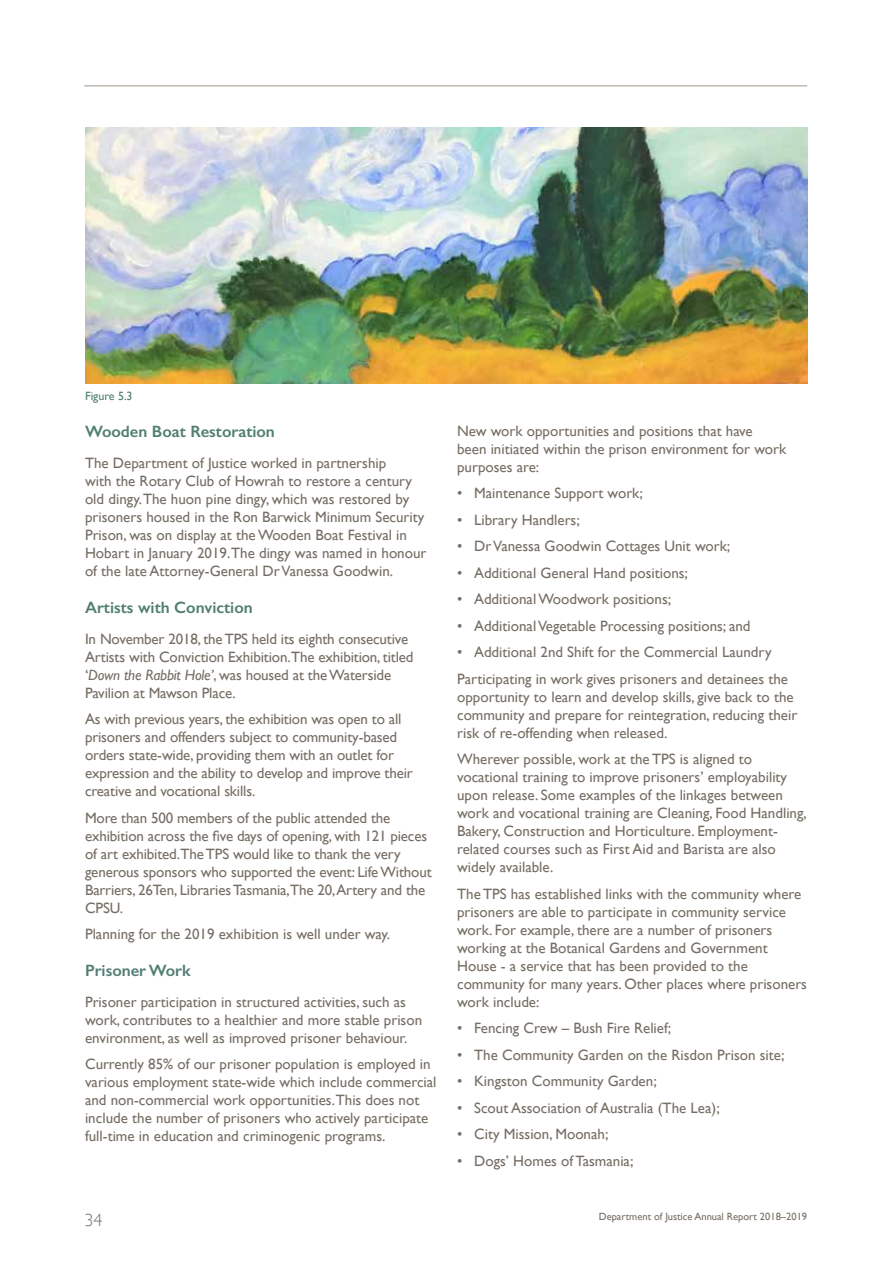
<style>
.page{position:relative;width:893px;height:1263px;background:#fff}
.page>*{position:absolute;margin:0;border:0;box-sizing:border-box;transform-origin:0 0}
.t1{font:300 18px "Gill Sans";color:#766e64}
.t2{font:600 16.5px "Gill Sans";color:#517e72}
.t3{font:15px/18px "Gill Sans";color:#766e64}
.t4{font:12px "Gill Sans";color:#517e72}
.t5{font:10.5px "Gill Sans";color:#766e64}
.s1{font-style:italic}
</style>
<div class="page">
<hr style="left:84px;top:85px;width:723px;height:2px;background:#bfb7b0">
<img style="left:85px;top:128px;width:723px;height:255px">
<p class="t4" style="left:85px;top:389px;width:49px">Figure 5.3</p>
<h4 class="t2" style="left:85px;top:422px;width:191px">Wooden Boat Restoration</h4>
<p class="t3" style="left:85px;top:454px;width:343px">The Department of Justice worked in partnership<br>with the Rotary Club of Howrah to restore a century old dingy.The huon pine dingy, which was restored by prisoners housed in the Ron Barwick Minimum Security Prison, was on display at the Wooden Boat Festival in Hobart in January 2019.The dingy was named in honour of the late Attorney-General Dr Vanessa Goodwin.</p>
<h4 class="t2" style="left:85px;top:597px;width:169px">Artists with Conviction</h4>
<p class="t3" style="left:85px;top:629px;width:330px">In November 2018, the TPS held its eighth consecutive Artists with Conviction Exhibition.The exhibition, titled ‘<span class="s1">Down the Rabbit Hole’</span>, was housed at the Waterside Pavilion at Mawson Place.</p>
<p class="t3" style="left:85px;top:710px;width:329px">As with previous years, the exhibition was open to all prisoners and offenders subject to community-based orders state-wide, providing them with an outlet for expression and the ability to develop and improve their creative and vocational skills.</p>
<p class="t3" style="left:85px;top:808px;width:348px">More than 500 members of the public attended the exhibition across the five days of opening, with 121 pieces of art exhibited.The TPS would like to thank the very generous sponsors who supported the event: Life Without Barriers, 26Ten, Libraries Tasmania,The 20,Artery and the CPSU.</p>
<p class="t3" style="left:85px;top:925px;width:307px">Planning for the 2019 exhibition is well under way.</p>
<h4 class="t2" style="left:85px;top:960px;width:107px">Prisoner Work</h4>
<p class="t3" style="left:85px;top:992px;width:339px">Prisoner participation in structured activities, such as work, contributes to a healthier and more stable prison environment, as well as improved prisoner behaviour.</p>
<p class="t3" style="left:85px;top:1055px;width:353px">Currently 85% of our prisoner population is employed in various employment state-wide which include commercial and non-commercial work opportunities.This does not include the number of prisoners who actively participate full-time in education and criminogenic programs.</p>
<p class="t3" style="left:457px;top:421px;width:331px">New work opportunities and positions that have<br>been initiated within the prison environment for work purposes are:</p>
<p class="t3" style="left:457px;top:484px;width:187px">• Maintenance Support work;</p>
<p class="t3" style="left:457px;top:510px;width:124px">• Library Handlers;</p>
<p class="t3" style="left:457px;top:537px;width:275px">• Dr Vanessa Goodwin Cottages Unit work;</p>
<p class="t3" style="left:457px;top:563px;width:232px">• Additional General Hand positions;</p>
<p class="t3" style="left:457px;top:590px;width:216px">• Additional Woodwork positions;</p>
<p class="t3" style="left:457px;top:616px;width:295px">• Additional Vegetable Processing positions; and</p>
<p class="t3" style="left:457px;top:643px;width:316px">• Additional 2nd Shift for the Commercial Laundry</p>
<p class="t3" style="left:457px;top:669px;width:342px">Participating in work gives prisoners and detainees the opportunity to learn and develop skills, give back to the community and prepare for reintegration, reducing their risk of re-offending when released.</p>
<p class="t3" style="left:457px;top:750px;width:351px">Wherever possible, work at the TPS is aligned to vocational training to improve prisoners’ employability upon release. Some examples of the linkages between work and vocational training are Cleaning, Food Handling, Bakery, Construction and Horticulture. Employment&shy;related courses such as First Aid and Barista are also widely available.</p>
<p class="t3" style="left:457px;top:884px;width:351px">The TPS has established links with the community where prisoners are able to participate in community service work. For example, there are a number of prisoners working at the Botanical Gardens and Government House - a service that has been provided to the community for many years. Other places where prisoners work include:</p>
<p class="t3" style="left:457px;top:1019px;width:216px">• Fencing Crew – Bush Fire Relief;</p>
<p class="t3" style="left:457px;top:1045px;width:329px">• The Community Garden on the Risdon Prison site;</p>
<p class="t3" style="left:457px;top:1072px;width:201px">• Kingston Community Garden;</p>
<p class="t3" style="left:457px;top:1098px;width:264px">• Scout Association of Australia (The Lea);</p>
<p class="t3" style="left:457px;top:1125px;width:153px">• City Mission, Moonah;</p>
<p class="t3" style="left:457px;top:1151px;width:178px">• Dogs’ Homes of Tasmania;</p>
<p class="t1" style="left:84px;top:1206px;width:19px">34</p>
<p class="t5" style="left:599px;top:1210px;width:210px">Department of Justice Annual Report 2018–2019</p>
</div>
